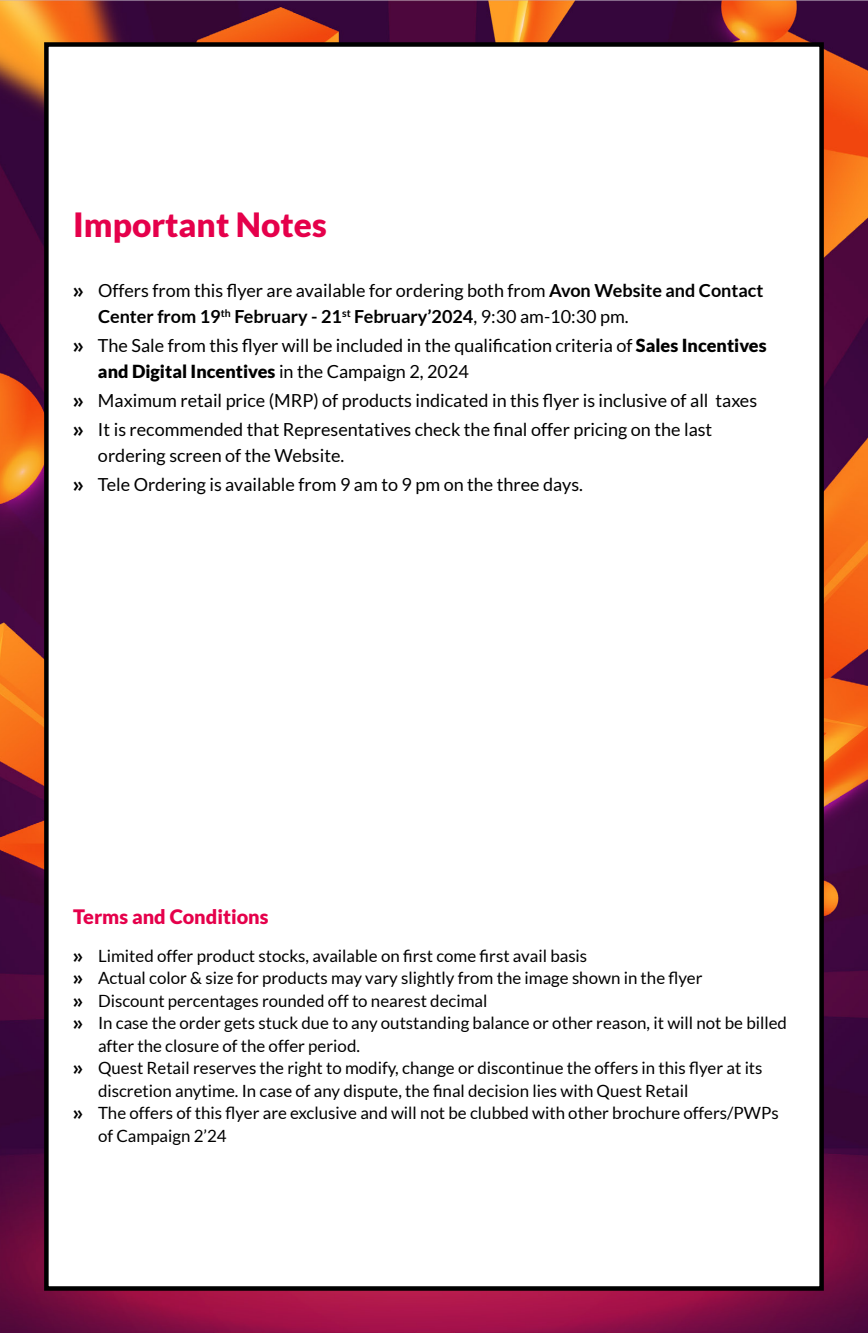
<style>
.page{position:relative;width:868px;height:1333px;background:#fff}
.page>*{position:absolute;margin:0;border:0;box-sizing:border-box;transform-origin:0 0}
.t1{font:900 33.3px "Lato";color:#e5004b}
.t2{font:900 19.8px "Lato";color:#e5004b}
.t3{font:18px/25.9px "Lato";color:#000}
.t4{font:16.88px "Lato";color:#000}
.s1{font-family:"Zona Pro";font-weight:700}
.s2{font-weight:700}
.s3{font-weight:900}
</style>
<div class="page">
<img style="left:0;top:0;width:867px;height:1333px">
<div style="left:46px;top:45px;width:775px;height:1243px;background:#fff"></div>
<div style="left:44px;top:42px;width:779px;height:1249px;border:4px solid #000"></div>
<h1 class="t1" style="left:73px;top:204px;width:255px">Important Notes</h1>
<p class="t3" style="left:98px;top:278px;width:666px;text-indent:-25px"><span class="s1">»</span> Offers from this flyer are available for ordering both from <span class="s2">Avon Website and Contact<br>Center from 19</span><sup>th</sup> <span class="s2">February - 21</span><sup>st</sup> <span class="s2">February’2024</span>, 9:30 am-10:30 pm.</p>
<p class="t3" style="left:98px;top:333px;width:670px;text-indent:-25px"><span class="s1">»</span> The Sale from this flyer will be included in the qualification criteria of <span class="s3">Sales Incentives and Digital Incentives</span> in the Campaign 2, 2024</p>
<p class="t3" style="left:73px;top:386px;width:685px;line-height:29px"><span class="s1">»</span> Maximum retail price (MRP) of products indicated in this flyer is inclusive of all taxes <span class="s1">»</span> It is recommended that Representatives check the final offer pricing on the last</p>
<p class="t3" style="left:73px;top:441px;width:511px;line-height:29px;text-indent:25px">ordering screen of the Website.<br><span class="s1">»</span> Tele Ordering is available from 9 am to 9 pm on the three days.</p>
<p class="t2" style="left:73px;top:904px;width:197px">Terms and Conditions</p>
<p class="t4" style="left:73px;top:945px;width:515px"><span class="s1">»</span> Limited offer product stocks, available on first come first avail basis</p>
<p class="t4" style="left:73px;top:967px;width:630px"><span class="s1">»</span> Actual color &amp; size for products may vary slightly from the image shown in the flyer</p>
<p class="t4" style="left:73px;top:990px;width:416px"><span class="s1">»</span> Discount percentages rounded off to nearest decimal</p>
<p class="t4" style="left:73px;top:1012px;width:715px"><span class="s1">»</span> In case the order gets stuck due to any outstanding balance or other reason, it will not be billed</p>
<p class="t4" style="left:98px;top:1035px;width:263px">after the closure of the offer period.</p>
<p class="t4" style="left:73px;top:1057px;width:690px"><span class="s1">»</span> Quest Retail reserves the right to modify, change or discontinue the offers in this flyer at its</p>
<p class="t4" style="left:98px;top:1080px;width:592px">discretion anytime. In case of any dispute, the final decision lies with Quest Retail</p>
<p class="t4" style="left:73px;top:1102px;width:707px"><span class="s1">»</span> The offers of this flyer are exclusive and will not be clubbed with other brochure offers/PWPs</p>
<p class="t4" style="left:98px;top:1125px;width:130px">of Campaign 2’24</p>
</div>
